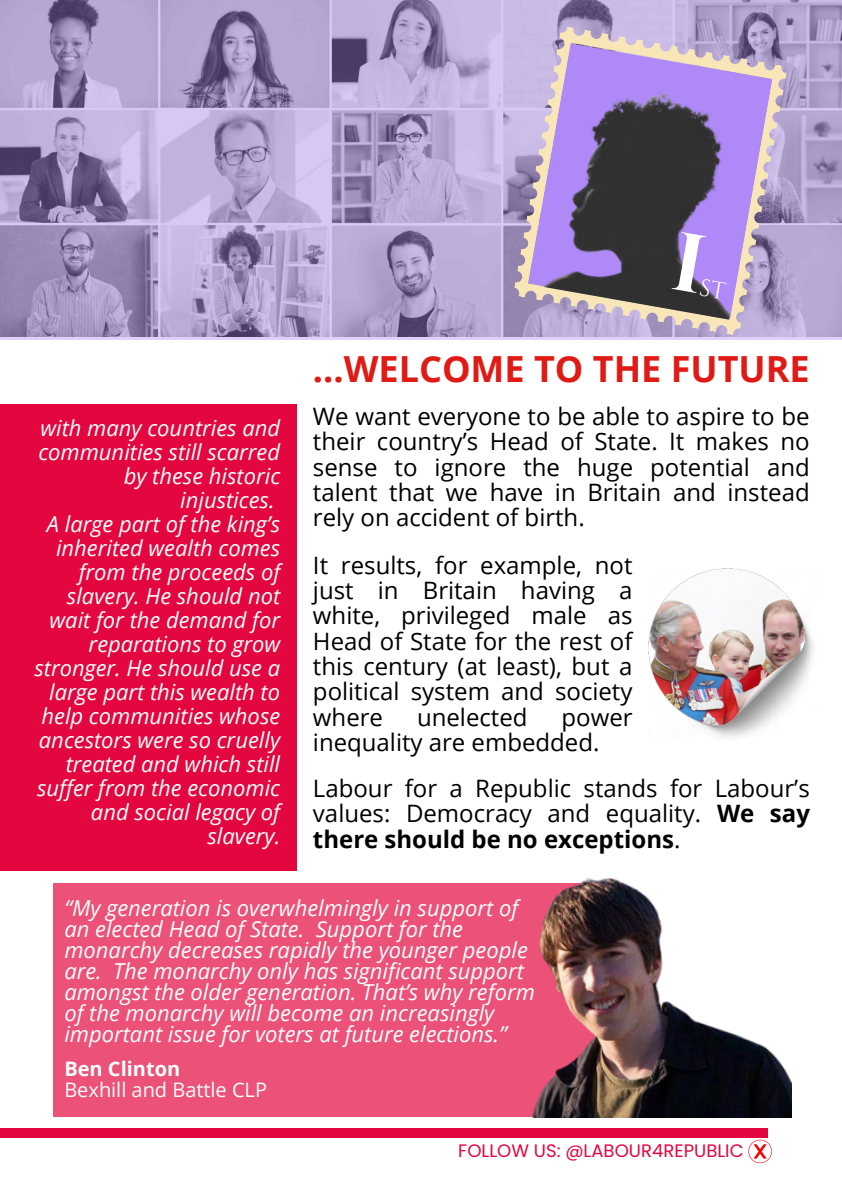
<style>
.page{position:relative;width:842px;height:1191px;background:#fff}
.page>*{position:absolute;margin:0;border:0;box-sizing:border-box;transform-origin:0 0}
.t1{font:700 36px "Open Sans";color:#e01b16}
.t2{font:24px/25.4px "Open Sans";color:#000;text-align:justify}
.t3{font:italic 22px/24px "Open Sans";color:#fff}
.t4{font:20px "Open Sans";color:#fff}
.t5{font:700 20px "Open Sans";color:#fff}
.t6{font:18px "Poppins";color:#e4063e}
.s1{font-weight:700}
</style>
<div class="page">
<div style="left:0;top:1129px;width:767px;height:9px;background:#e4063e"></div>
<svg style="left:748px;top:1140px;width:23px;height:23px"></svg>
<svg style="left:0;top:0;width:842px;height:339px"></svg>
<svg style="left:512px;top:26px;width:275px;height:310px"></svg>
<svg style="left:528px;top:43px;width:244px;height:276px"></svg>
<img style="left:532px;top:58px;width:237px;height:262px">
<div style="left:53px;top:883px;width:569px;height:234px;background:#ec5178"></div>
<img style="left:532px;top:878px;width:259px;height:239px">
<div style="left:0;top:404px;width:297px;height:466px;background:#e4063e"></div>
<img style="left:648px;top:569px;width:165px;height:169px">
<svg style="left:671px;top:231px;width:55px;height:69px"></svg>
<p class="t3" style="left:34px;top:416px;width:247px;text-align:right">with many countries and communities still scarred by these historic injustices.<br>A large part of the king’s inherited wealth comes from the proceeds of slavery. He should not wait for the demand for reparations to grow stronger. He should use a large part this wealth to help communities whose ancestors were so cruelly treated and which still suffer from the economic and social legacy of slavery.</p>
<h3 class="t1" style="left:313px;top:343px;width:498px">...WELCOME TO THE FUTURE</h3>
<p class="t2" style="left:313px;top:403px;width:498px">We want everyone to be able to aspire to be their country’s Head of State. It makes no sense to ignore the huge potential and talent that we have in Britain and instead rely on accident of birth.</p>
<h3 class="t2" style="left:313px;top:552px;width:321px">It results, for example, not just in Britain having a white, privileged male as Head of State for the rest of this century (at least), but a political system and society where</h3>
<h3 class="t2" style="left:417px;top:704px;width:112px">unelected</h3>
<h3 class="t2" style="left:313px;top:704px;width:321px;text-indent:248px">power inequality are embedded.</h3>
<p class="t2" style="left:313px;top:775px;width:498px">Labour for a Republic stands for Labour’s values: Democracy and equality. <span class="s1">We say there should be no exceptions</span>.</p>
<h3 class="t3" style="left:64px;top:897px;width:472px;line-height:21px">“My generation is overwhelmingly in support of an elected Head of State. Support for the monarchy decreases rapidly the younger people are. The monarchy only has significant support amongst the older generation. That’s why reform of the monarchy will become an increasingly important issue for voters at future elections.”</h3>
<h3 class="t5" style="left:64px;top:1054px;width:117px">Ben Clinton</h3>
<p class="t4" style="left:64px;top:1075px;width:204px">Bexhill and Battle CLP</p>
<p class="t6" style="left:458px;top:1139px;width:287px">FOLLOW US: @LABOUR4REPUBLIC</p>
</div>
